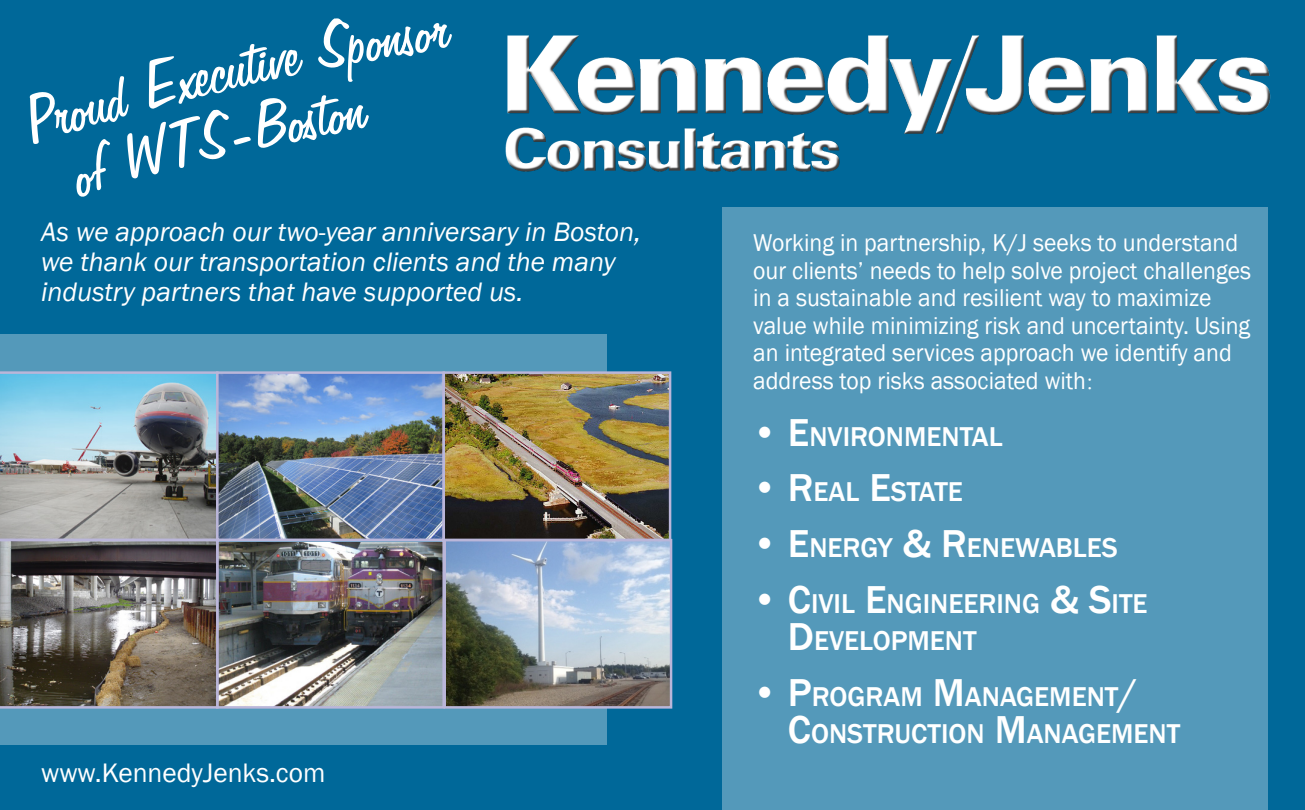
<style>
.page{position:relative;width:1305px;height:810px;background:#006899}
.page>*{position:absolute;margin:0;border:0;box-sizing:border-box;transform-origin:0 0}
.t1{font:75.5px "Freehand 575 BT Regular B";color:#fff}
.t2{font:500 28px/37.5px "Franklin Gothic";color:#fff}
.t3{font:italic 27.5px/30px "Franklin Gothic";color:#fff}
.t4{font:27.5px "Franklin Gothic";color:#fff}
.t5{font:25px/27.5px "Franklin Gothic";color:#fff;scale:.95 1}
.s1{font-family:"Futura BT";font-weight:300}
.s2{font-size:40px}
</style>
<div class="page">
<div style="left:723px;top:207px;width:545px;height:603px;background:#5499ba"></div>
<div style="left:0;top:335px;width:608px;height:410px;background:#5499ba"></div>
<img style="left:219px;top:374px;width:223px;height:164px">
<div style="left:216px;top:371px;width:229px;height:170px;border:2px solid #bab6d9"></div>
<img style="left:446px;top:374px;width:223px;height:332px">
<div style="left:443px;top:539px;width:229px;height:170px;border:2px solid #bab6d9"></div>
<img style="left:219px;top:543px;width:223px;height:163px">
<div style="left:216px;top:539px;width:229px;height:170px;border:2px solid #bab6d9"></div>
<img style="left:0;top:371px;width:219px;height:338px">
<div style="left:443px;top:371px;width:228px;height:170px;border:2px solid #bab6d9"></div>
<img style="left:505px;top:35px;width:766px;height:137px">
<h1 class="t1" style="left:239px;top:24px;width:55px;rotate:-12deg">tive</h1>
<p class="t3" style="left:41px;top:217px;width:601px">As we approach our two-year anniversary in Boston, we thank our transportation clients and the many industry partners that have supported us.</p>
<p class="t4" style="left:41px;top:756px;width:286px">www.KennedyJenks.com</p>
<p class="t5" style="left:753px;top:229px;width:526px">Working in partnership, K/J seeks to understand our clients’ needs to help solve project challenges in a sustainable and resilient way to maximize value while minimizing risk and uncertainty. Using an integrated services approach we identify and address top risks associated with<span class="s1">:</span></p>
<p class="t2" style="left:752px;top:418px;width:253px"><span class="s2">• E</span>NVIRONMENTAL</p>
<p class="t2" style="left:752px;top:474px;width:210px"><span class="s2">• R</span> EAL <span class="s2">E</span>STATE</p>
<p class="t2" style="left:752px;top:529px;width:368px"><span class="s2">• E</span>NERGY <span class="s2">&amp; R</span> ENEWABLES</p>
<p class="t2" style="left:788px;top:585px;width:358px;text-indent:-36px"><span class="s2">• C</span>IVIL <span class="s2">E</span>NGINEERING <span class="s2">&amp; S</span>ITE<br><span class="s2">D</span>EVELOPMENT</p>
<p class="t2" style="left:788px;top:678px;width:394px;text-indent:-36px"><span class="s2">• P</span>ROGRAM <span class="s2">M</span>ANAGEMENT<span class="s2">/<br>C</span>ONSTRUCTION <span class="s2">M</span>ANAGEMENT</p>
</div>
